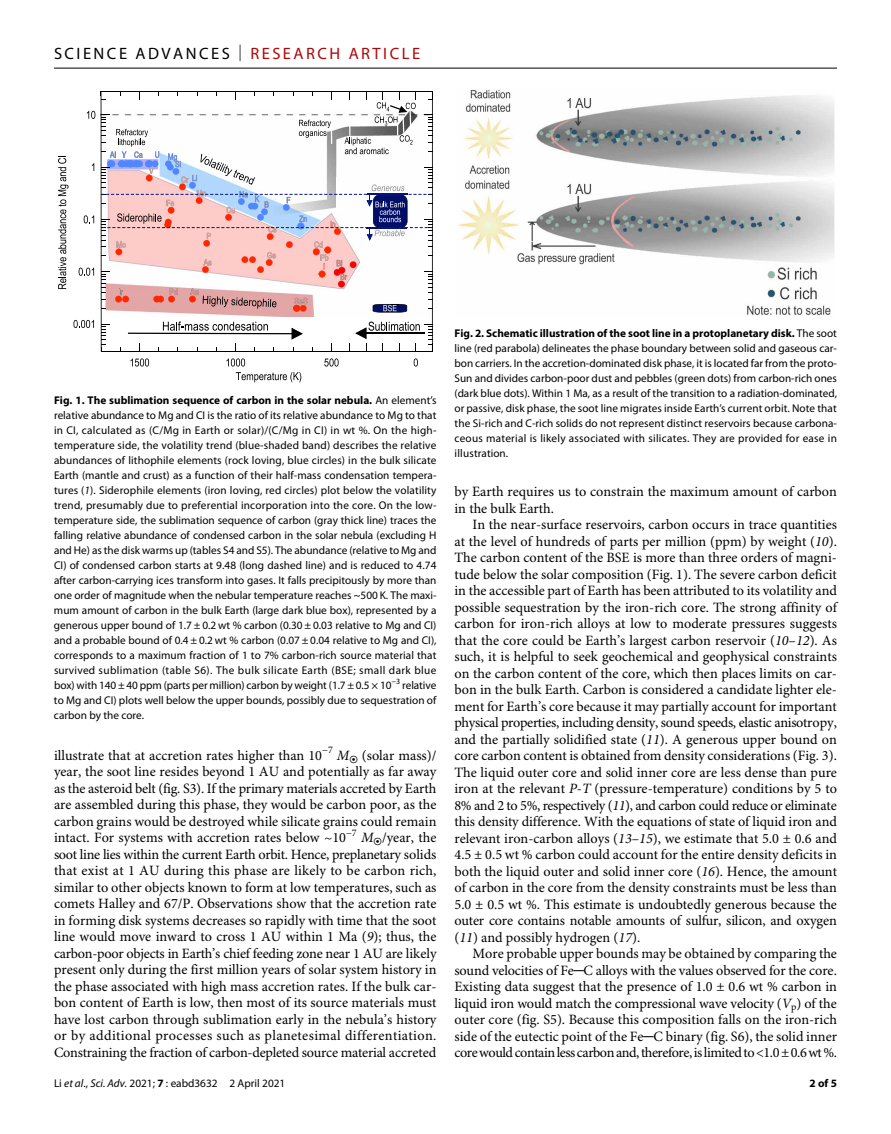
<style>
.page{position:relative;width:891px;height:1134px;background:#fff}
.page>*{position:absolute;margin:0;border:0;box-sizing:border-box;transform-origin:0 0}
.t1{font:16.5px "Myriad Pro";letter-spacing:.15em;color:#000}
.t2{font:14.25px/16.5px "Minion Pro";letter-spacing:-.015em;color:#000;text-align:justify}
.t3{font:11.25px/15px "Myriad Pro";color:#000;text-align:justify}
.t4{font:700 11.25px "Myriad Pro";color:#000}
.s1{font-weight:300}
.s2{color:#b10508}
.s3{font-weight:700}
.s4{font-style:italic}
.s5{font-family:"STIX General"}
</style>
<div class="page">
<hr style="left:54px;top:68px;width:783px;height:1px;background:#000">
<img style="left:457px;top:90px;width:378px;height:225px">
<hr style="left:101px;top:91px;width:1px;height:260px;background:#000">
<hr style="left:432px;top:91px;width:1px;height:260px;background:#000">
<svg style="left:73px;top:320px;width:21px;height:8px"></svg>
<svg style="left:79px;top:268px;width:15px;height:8px"></svg>
<svg style="left:84px;top:215px;width:10px;height:8px"></svg>
<svg style="left:87px;top:111px;width:8px;height:8px"></svg>
<svg style="left:58px;top:156px;width:11px;height:133px"></svg>
<hr style="left:101px;top:351px;width:240px;height:1px;background:#000">
<svg style="left:101px;top:324px;width:8px;height:23px"></svg>
<svg style="left:130px;top:358px;width:19px;height:9px"></svg>
<svg style="left:324px;top:358px;width:15px;height:9px"></svg>
<svg style="left:226px;top:358px;width:75px;height:24px"></svg>
<hr style="left:341px;top:351px;width:91px;height:1px;background:#000">
<svg style="left:414px;top:358px;width:4px;height:9px"></svg>
<svg style="left:356px;top:322px;width:77px;height:30px"></svg>
<svg style="left:101px;top:91px;width:332px;height:222px"></svg>
<svg style="left:128px;top:322px;width:174px;height:29px"></svg>
<p class="t1" style="left:54px;top:40px;width:368px">SCIENCE ADVANCES <span class="s1">|</span> <span class="s2">RESEARCH ARTICLE</span></p>
<p class="t3" style="left:54px;top:393px;width:384px"><span class="s3">Fig. 1. The sublimation sequence of carbon in the solar nebula.</span> An element’s relative abundance to Mg and CI is the ratio of its relative abundance to Mg to that in CI, calculated as (C/Mg in Earth or solar)/(C/Mg in CI) in wt %. On the high&shy;temperature side, the volatility trend (blue-shaded band) describes the relative abundances of lithophile elements (rock loving, blue circles) in the bulk silicate Earth (mantle and crust) as a function of their half-mass condensation tempera&shy;tures (<span class="s4">1</span>). Siderophile elements (iron loving, red circles) plot below the volatility trend, presumably due to preferential incorporation into the core. On the low&shy;temperature side, the sublimation sequence of carbon (gray thick line) traces the falling relative abundance of condensed carbon in the solar nebula (excluding H and He) as the disk warms up (tables S4 and S5). The abundance (relative to Mg and CI) of condensed carbon starts at 9.48 (long dashed line) and is reduced to 4.74 after carbon-carrying ices transform into gases. It falls precipitously by more than one order of magnitude when the nebular temperature reaches ~500 K. The maxi&shy;mum amount of carbon in the bulk Earth (large dark blue box), represented by a generous upper bound of 1.7 ± 0.2 wt % carbon (0.30 ± 0.03 relative to Mg and CI) and a probable bound of 0.4 ± 0.2 wt % carbon (0.07 ± 0.04 relative to Mg and CI), corresponds to a maximum fraction of 1 to 7% carbon-rich source material that survived sublimation (table S6). The bulk silicate Earth (BSE; small dark blue box) with 140 ± 40 ppm (parts per million) carbon by weight (1.7 ± 0.5 × 10<sup>−3</sup> relative to Mg and CI) plots well below the upper bounds, possibly due to sequestration of carbon by the core.</p>
<p class="t2" style="left:54px;top:748px;width:384px">illustrate that at accretion rates higher than 10<sup>−7</sup> <span class="s4">M</span><sub>⦿</sub> (solar mass)/ year, the soot line resides beyond 1 AU and potentially as far away as the asteroid belt (fig. S3). If the primary materials accreted by Earth are assembled during this phase, they would be carbon poor, as the carbon grains would be destroyed while silicate grains could remain intact. For systems with accretion rates below ~10<sup>−7</sup> <span class="s4">M</span><sub>⦿</sub>/year, the soot line lies within the current Earth orbit. Hence, preplanetary solids that exist at 1 AU during this phase are likely to be carbon rich, similar to other objects known to form at low temperatures, such as comets Halley and 67/P. Observations show that the accretion rate in forming disk systems decreases so rapidly with time that the soot line would move inward to cross 1 AU within 1 Ma (<span class="s4">9</span>); thus, the carbon-poor objects in Earth’s chief feeding zone near 1 AU are likely present only during the first million years of solar system history in the phase associated with high mass accretion rates. If the bulk car&shy;bon content of Earth is low, then most of its source materials must have lost carbon through sublimation early in the nebula’s history or by additional processes such as planetesimal differentiation.<br>Constraining the fraction of carbon-depleted source material accreted</p>
<p class="t3" style="left:54px;top:1076px;width:233px">Li <span class="s4">et al</span>., <span class="s4">Sci. Adv.</span> 2021; <span class="s3">7</span> : eabd3632 2 April 2021</p>
<p class="t3" style="left:454px;top:326px;width:384px"><span class="s3">Fig. 2. Schematic illustration of the soot line in a protoplanetary disk.</span> The soot line (red parabola) delineates the phase boundary between solid and gaseous car&shy;bon carriers. In the accretion-dominated disk phase, it is located far from the proto-Sun and divides carbon-poor dust and pebbles (green dots) from carbon-rich ones (dark blue dots). Within 1 Ma, as a result of the transition to a radiation-dominated, or passive, disk phase, the soot line migrates inside Earth’s current orbit. Note that the Si-rich and C-rich solids do not represent distinct reservoirs because carbona&shy;ceous material is likely associated with silicates. They are provided for ease in illustration.</p>
<p class="t2" style="left:455px;top:485px;width:384px">by Earth requires us to constrain the maximum amount of carbon in the bulk Earth.</p>
<p class="t2" style="left:455px;top:518px;width:384px;text-indent:18px">In the near-surface reservoirs, carbon occurs in trace quantities at the level of hundreds of parts per million (ppm) by weight (<span class="s4">10</span>).<br>The carbon content of the BSE is more than three orders of magni&shy;tude below the solar composition (Fig. 1). The severe carbon deficit in the accessible part of Earth has been attributed to its volatility and possible sequestration by the iron-rich core. The strong affinity of carbon for iron-rich alloys at low to moderate pressures suggests that the core could be Earth’s largest carbon reservoir (<span class="s4">10</span>–<span class="s4">12</span>). As such, it is helpful to seek geochemical and geophysical constraints on the carbon content of the core, which then places limits on car&shy;bon in the bulk Earth. Carbon is considered a candidate lighter ele&shy;ment for Earth’s core because it may partially account for important physical properties, including density, sound speeds, elastic anisotropy, and the partially solidified state (<span class="s4">11</span>). A generous upper bound on core carbon content is obtained from density considerations (Fig. 3).<br>The liquid outer core and solid inner core are less dense than pure iron at the relevant <span class="s4">P</span>-<span class="s4">T</span> (pressure-temperature) conditions by 5 to 8% and 2 to 5%, respectively (<span class="s4">11</span>), and carbon could reduce or eliminate this density difference. With the equations of state of liquid iron and relevant iron-carbon alloys (<span class="s4">13</span>–<span class="s4">15</span>), we estimate that 5.0 ± 0.6 and 4.5 ± 0.5 wt % carbon could account for the entire density deficits in both the liquid outer and solid inner core (<span class="s4">16</span>). Hence, the amount of carbon in the core from the density constraints must be less than 5.0 ± 0.5 wt %. This estimate is undoubtedly generous because the outer core contains notable amounts of sulfur, silicon, and oxygen (<span class="s4">11</span>) and possibly hydrogen (<span class="s4">17</span>).</p>
<p class="t2" style="left:455px;top:947px;width:384px;text-indent:18px">More probable upper bounds may be obtained by comparing the sound velocities of Fe<span class="s5">─</span>C alloys with the values observed for the core.<br>Existing data suggest that the presence of 1.0 ± 0.6 wt % carbon in liquid iron would match the compressional wave velocity (<span class="s4">V</span><sub>p</sub>) of the outer core (fig. S5). Because this composition falls on the iron-rich side of the eutectic point of the Fe<span class="s5">─</span>C binary (fig. S6), the solid inner core would contain less carbon and, therefore, is limited to &lt;1.0 ± 0.6 wt %.</p>
<p class="t4" style="left:810px;top:1074px;width:29px">2 of 5</p>
</div>
